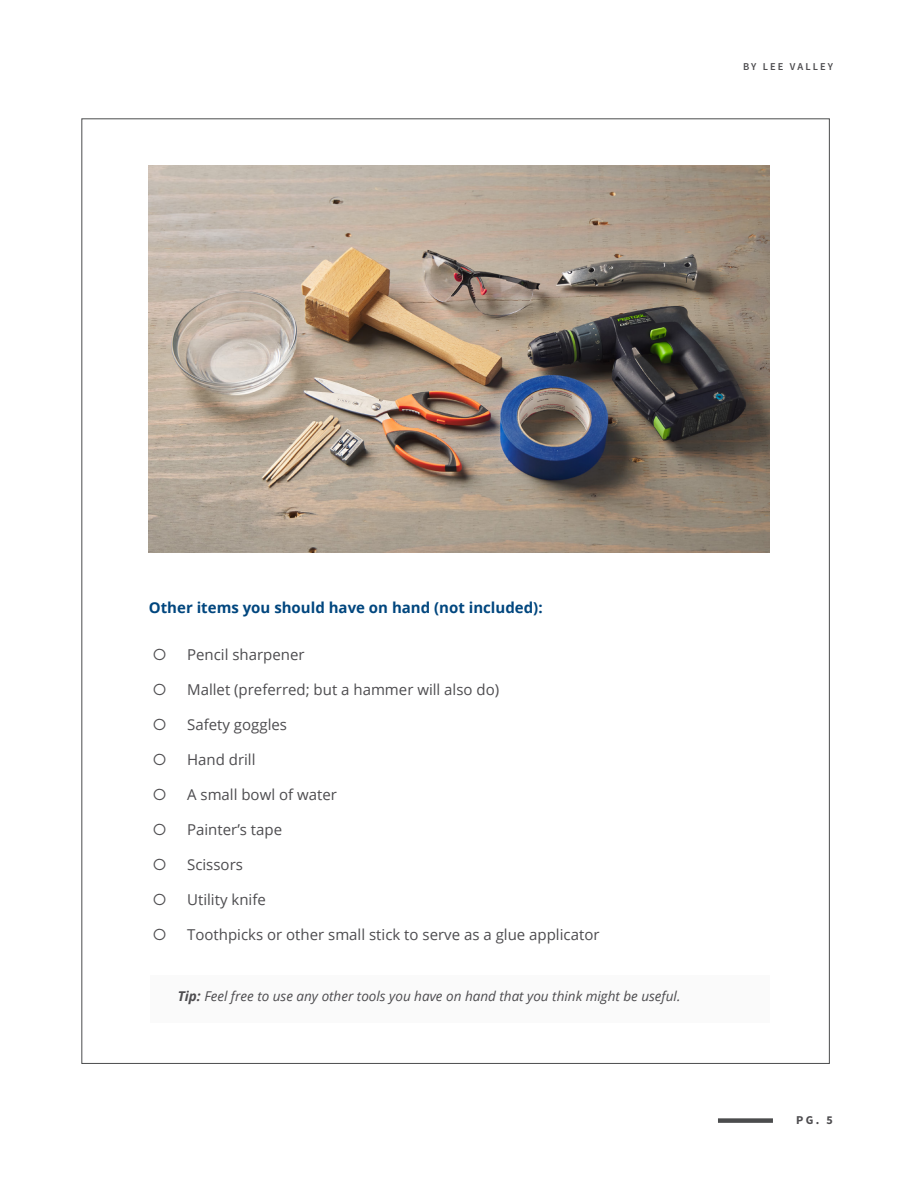
<style>
.page{position:relative;width:918px;height:1188px;background:#fff}
.page>*{position:absolute;margin:0;border:0;box-sizing:border-box;transform-origin:0 0}
.t1{font:15px "Open Sans";color:#4d4c4f}
.Caution{font:700 15px "Open Sans";color:#00467e}
.t2{font:15px "Avant Garde";color:#4d4c4f}
.Tips{font:italic 13.5px "Open Sans";color:#4d4c4f}
.t3{font:700 12px "Source Sans Pro";color:#4d4c4f}
.t4{font:600 10.5px "Source Sans Pro";letter-spacing:.2em;color:#4d4c4f}
.s1{font-weight:700}
</style>
<div class="page">
<img style="left:149px;top:165px;width:620px;height:388px">
<div style="left:150px;top:975px;width:619px;height:48px;background:#fafafa"></div>
<div style="left:718px;top:1118px;width:55px;height:5px;background:#4b4c4d"></div>
<p class="t4" style="left:743px;top:60px;width:91px">BY LEE VALLEY</p>
<p class="Caution" style="left:149px;top:597px;width:395px">Other items you should have on hand (not included):</p>
<p class="t2" style="left:153px;top:645px;width:15px">O</p>
<p class="t1" style="left:187px;top:645px;width:119px">Pencil sharpener</p>
<p class="t2" style="left:153px;top:680px;width:15px">O</p>
<p class="t1" style="left:187px;top:680px;width:314px">Mallet (preferred; but a hammer will also do)</p>
<p class="t2" style="left:153px;top:715px;width:15px">O</p>
<p class="t1" style="left:187px;top:715px;width:101px">Safety goggles</p>
<p class="t2" style="left:153px;top:750px;width:15px">O</p>
<p class="t1" style="left:187px;top:750px;width:70px">Hand drill</p>
<p class="t2" style="left:153px;top:785px;width:15px">O</p>
<p class="t1" style="left:187px;top:785px;width:151px">A small bowl of water</p>
<p class="t2" style="left:153px;top:820px;width:15px">O</p>
<p class="t1" style="left:187px;top:820px;width:97px">Painter’s tape</p>
<p class="t2" style="left:153px;top:855px;width:15px">O</p>
<p class="t1" style="left:187px;top:855px;width:57px">Scissors</p>
<p class="t2" style="left:153px;top:890px;width:15px">O</p>
<p class="t1" style="left:187px;top:890px;width:80px">Utility knife</p>
<p class="t2" style="left:153px;top:925px;width:15px">O</p>
<p class="t1" style="left:187px;top:925px;width:414px">Toothpicks or other small stick to serve as a glue applicator</p>
<p class="Tips" style="left:178px;top:987px;width:504px"><span class="s1">Tip:</span> Feel free to use any other tools you have on hand that you think might be useful.</p>
<p class="t3" style="left:796px;top:1113px;width:38px">PG. 5</p>
</div>
